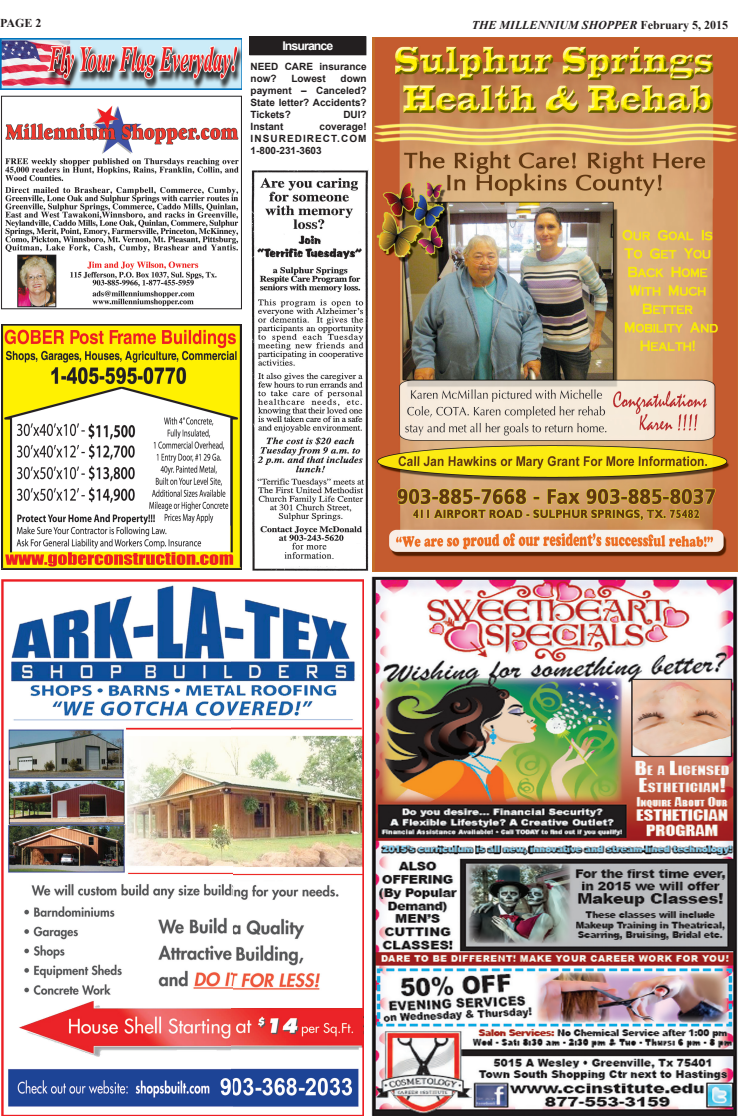
<style>
.page{position:relative;width:738px;height:1116px;background:#fff}
.page>*{position:absolute;margin:0;border:0;box-sizing:border-box;transform-origin:0 0}
.t1{font:italic 700 12px "Times New Roman";color:#231f20}
.t2{font:700 12px "Arial";letter-spacing:-.075em;color:#fff}
.t3{font:700 12px "Times New Roman";color:#231f20}
.t4{font:700 10px/12px "Arial";color:#231f20;text-align:justify}
.s1{font-style:normal}
</style>
<div class="page">
<img style="left:2px;top:325px;width:240px;height:245px">
<img style="left:1px;top:95px;width:241px;height:214px">
<img style="left:1px;top:38px;width:241px;height:52px">
<img style="left:1px;top:579px;width:363px;height:537px">
<img style="left:372px;top:576px;width:365px;height:540px">
<img style="left:372px;top:37px;width:366px;height:535px">
<img style="left:251px;top:170px;width:117px;height:401px">
<div style="left:249px;top:36px;width:117px;height:19px;background:#231f20"></div>
<p class="t3" style="left:0;top:14px;width:43px">PAGE 2</p>
<p class="t1" style="left:472px;top:16px;width:258px">THE MILLENNIUM SHOPPER <span class="s1">February 5, 2015</span></p>
<p class="t4" style="left:251px;top:60px;width:118px">NEED CARE insurance now?</p>
<p class="t2" style="left:282px;top:38px;width:52px">Insurance</p>
<p class="t4" style="left:251px;top:72px;width:118px;text-indent:90px">down payment – Canceled?<br>State letter? Accidents?<br>Tickets?</p>
<p class="t4" style="left:291px;top:72px;width:36px">Lowest</p>
<p class="t4" style="left:343px;top:108px;width:25px">DUI?</p>
<p class="t4" style="left:251px;top:120px;width:34px">Instant</p>
<p class="t4" style="left:251px;top:120px;width:118px;text-indent:69px">coverage!<br>INSUREDIRECT.COM 1-800-231-3603</p>
</div>
